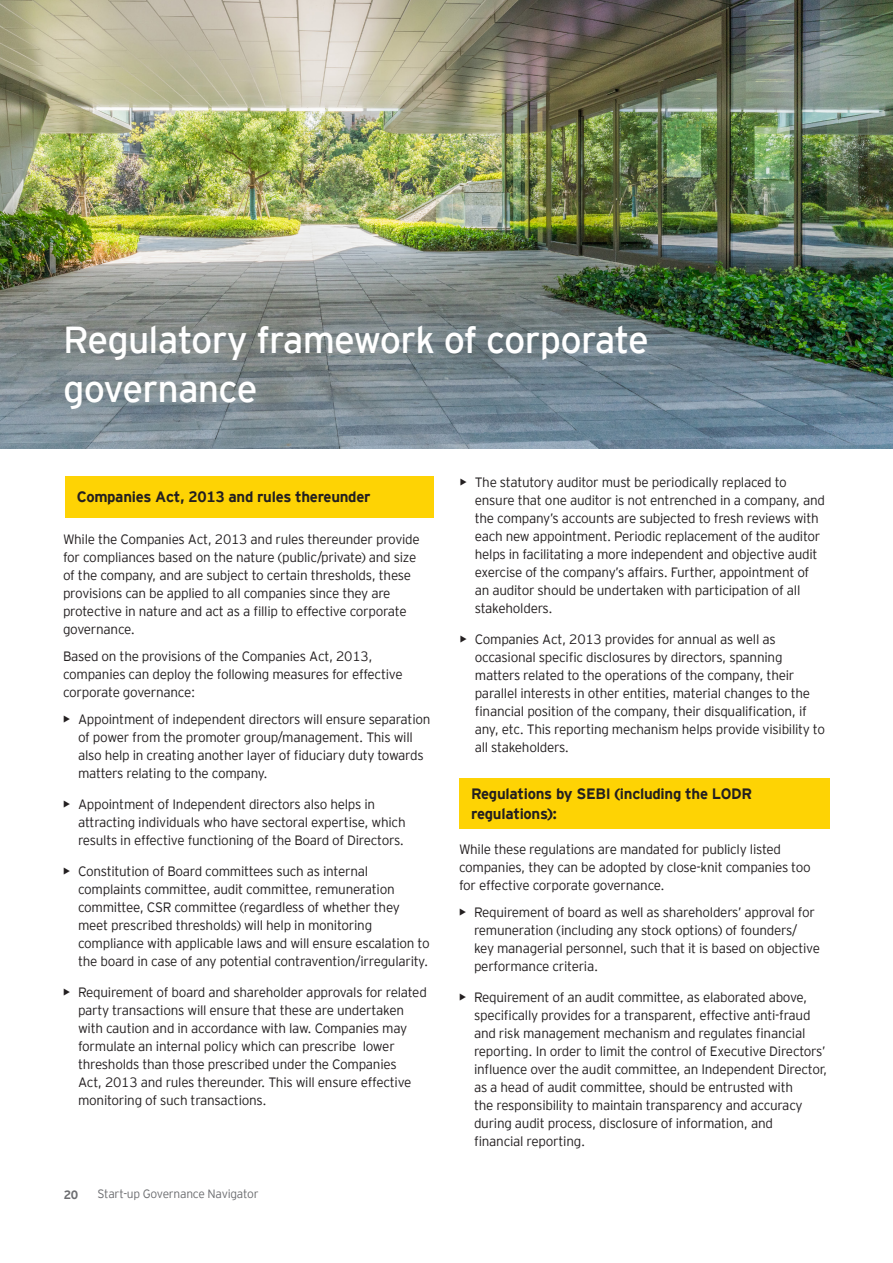
<style>
.page{position:relative;width:893px;height:1263px;background:#fff}
.page>*{position:absolute;margin:0;border:0;box-sizing:border-box;transform-origin:0 0}
.Body_Text{font:37.5px/48.8px "EY Interstate";letter-spacing:-.02em;color:#fff}
.Body_Text-2{font:700 15px/19.5px "EY Interstate";letter-spacing:-.02em;color:#231f20}
.Body_Text-3{font:300 13.5px/18px "EY Interstate";letter-spacing:-.02em;color:#231f20}
.Body_Text-4{font:300 12px "EY Interstate";letter-spacing:-.02em;color:#6c6d70}
.Body_Text-5{font:700 12px "EY Interstate";color:#6c6d70}
.s1{font-weight:700}
</style>
<div class="page">
<img style="left:0;top:0;width:893px;height:449px">
<div style="left:65px;top:476px;width:368px;height:41px;background:#fed304"></div>
<div style="left:459px;top:779px;width:370px;height:50px;background:#fed304"></div>
<p class="Body_Text" style="left:63px;top:313px;width:587px">Regulatory framework of corporate governance</p>
<p class="Body_Text-2" style="left:77px;top:486px;width:295px">Companies Act, 2013 and rules thereunder</p>
<p class="Body_Text-3" style="left:63px;top:530px;width:358px">While the Companies Act, 2013 and rules thereunder provide for compliances based on the nature (public/private) and size of the company, and are subject to certain thresholds, these provisions can be applied to all companies since they are protective in nature and act as a fillip to effective corporate governance.</p>
<p class="Body_Text-3" style="left:63px;top:647px;width:341px">Based on the provisions of the Companies Act, 2013, companies can deploy the following measures for effective corporate governance:</p>
<p class="Body_Text-3" style="left:78px;top:710px;width:354px;text-indent:-15px"><span class="s1">•</span> Appointment of independent directors will ensure separation of power from the promoter group/management. This will also help in creating another layer of fiduciary duty towards matters relating to the company.</p>
<p class="Body_Text-3" style="left:78px;top:795px;width:329px;text-indent:-15px"><span class="s1">•</span> Appointment of Independent directors also helps in attracting individuals who have sectoral expertise, which results in effective functioning of the Board of Directors.</p>
<p class="Body_Text-3" style="left:78px;top:861px;width:353px;text-indent:-15px"><span class="s1">•</span> Constitution of Board committees such as internal complaints committee, audit committee, remuneration committee, CSR committee (regardless of whether they meet prescribed thresholds) will help in monitoring compliance with applicable laws and will ensure escalation to the board in case of any potential contravention/irregularity.</p>
<p class="Body_Text-3" style="left:78px;top:982px;width:350px;text-indent:-15px"><span class="s1">•</span> Requirement of board and shareholder approvals for related party transactions will ensure that these are undertaken with caution and in accordance with law. Companies may formulate an internal policy which can prescribe lower thresholds than those prescribed under the Companies<br>Act, 2013 and rules thereunder. This will ensure effective monitoring of such transactions.</p>
<p class="Body_Text-5" style="left:64px;top:1185px;width:16px">20</p>
<p class="Body_Text-4" style="left:98px;top:1185px;width:162px">Start-up Governance Navigator</p>
<p class="Body_Text-3" style="left:475px;top:472px;width:352px;text-indent:-15px"><span class="s1">•</span> The statutory auditor must be periodically replaced to ensure that one auditor is not entrenched in a company, and the company’s accounts are subjected to fresh reviews with each new appointment. Periodic replacement of the auditor helps in facilitating a more independent and objective audit exercise of the company’s affairs. Further, appointment of an auditor should be undertaken with participation of all stakeholders.</p>
<p class="Body_Text-3" style="left:475px;top:629px;width:352px;text-indent:-15px"><span class="s1">•</span> Companies Act, 2013 provides for annual as well as occasional specific disclosures by directors, spanning matters related to the operations of the company, their parallel interests in other entities, material changes to the financial position of the company, their disqualification, if any, etc. This reporting mechanism helps provide visibility to all stakeholders.</p>
<p class="Body_Text-2" style="left:471px;top:783px;width:283px">Regulations by SEBI (including the LODR regulations):</p>
<p class="Body_Text-3" style="left:459px;top:840px;width:353px">While these regulations are mandated for publicly listed companies, they can be adopted by close-knit companies too for effective corporate governance.</p>
<p class="Body_Text-3" style="left:474px;top:903px;width:347px;text-indent:-15px"><span class="s1">•</span> Requirement of board as well as shareholders’ approval for remuneration (including any stock options) of founders/ key managerial personnel, such that it is based on objective performance criteria.</p>
<p class="Body_Text-3" style="left:474px;top:987px;width:355px;text-indent:-15px"><span class="s1">•</span> Requirement of an audit committee, as elaborated above, specifically provides for a transparent, effective anti-fraud and risk management mechanism and regulates financial reporting. In order to limit the control of Executive Directors’ influence over the audit committee, an Independent Director, as a head of audit committee, should be entrusted with<br>the responsibility to maintain transparency and accuracy during audit process, disclosure of information, and<br>financial reporting.</p>
</div>
